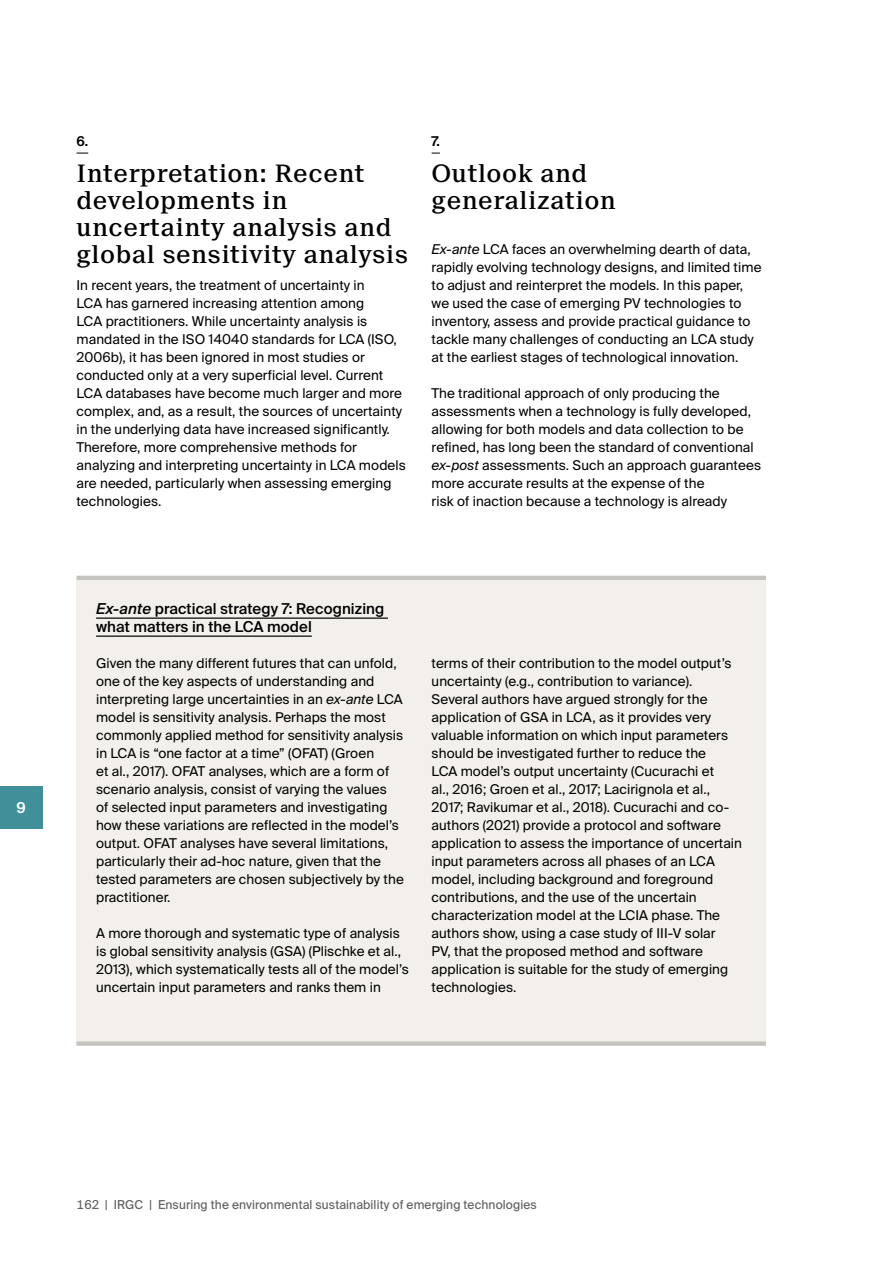
<style>
.page{position:relative;width:893px;height:1263px;background:#fff}
.page>*{position:absolute;margin:0;border:0;box-sizing:border-box;transform-origin:0 0}
.t1{font:500 24px/27px "Suisse Neue";letter-spacing:.02em;color:#000}
.t2{font:500 15px/18px "Suisse Intl";letter-spacing:.005em;color:#000}
.t3{font:600 15px "Suisse Intl";color:#fff}
.t4{font:13.5px/18px "Suisse Intl";letter-spacing:.005em;color:#000}
.t5{font:600 13.5px "Suisse Intl";color:#000}
.t6{font:12.3px "Suisse Intl";letter-spacing:.01em;color:#626261}
.s1{font-style:italic}
</style>
<div class="page">
<div style="left:77px;top:578px;width:689px;height:468px;background:#f3f0eb"></div>
<hr style="left:77px;top:576px;width:689px;height:4px;background:#c5c3bd">
<hr style="left:96px;top:617px;width:292px;height:2px;background:#000">
<hr style="left:96px;top:635px;width:216px;height:2px;background:#000">
<div style="left:77px;top:1041px;width:689px;height:5px;background:#c5c3bd"></div>
<div style="left:0;top:787px;width:43px;height:42px;background:#418f99"></div>
<p class="t3" style="left:17px;top:799px;width:11px">9</p>
<p class="t5" style="left:77px;top:133px;width:13px">6.</p>
<h1 class="t1" style="left:77px;top:160px;width:333px">Interpretation: Recent developments in uncertainty analysis and global sensitivity analysis</h1>
<p class="t4" style="left:77px;top:276px;width:331px">In recent years, the treatment of uncertainty in<br>LCA has garnered increasing attention among<br>LCA practitioners. While uncertainty analysis is mandated in the ISO 14040 standards for LCA (ISO, 2006b), it has been ignored in most studies or conducted only at a very superficial level. Current LCA databases have become much larger and more complex, and, as a result, the sources of uncertainty in the underlying data have increased significantly.<br>Therefore, more comprehensive methods for analyzing and interpreting uncertainty in LCA models are needed, particularly when assessing emerging technologies.</p>
<p class="t5" style="left:432px;top:133px;width:10px">7.</p>
<h1 class="t1" style="left:432px;top:160px;width:186px">Outlook and generalization</h1>
<p class="t4" style="left:432px;top:240px;width:331px"><span class="s1">Ex-ante</span> LCA faces an overwhelming dearth of data, rapidly evolving technology designs, and limited time to adjust and reinterpret the models. In this paper, we used the case of emerging PV technologies to inventory, assess and provide practical guidance to tackle many challenges of conducting an LCA study at the earliest stages of technological innovation.</p>
<p class="t4" style="left:432px;top:384px;width:331px">The traditional approach of only producing the assessments when a technology is fully developed, allowing for both models and data collection to be refined, has long been the standard of conventional <span class="s1">ex-post</span> assessments. Such an approach guarantees more accurate results at the expense of the<br>risk of inaction because a technology is already</p>
<p class="t2" style="left:96px;top:599px;width:290px"><span class="s1">Ex-ante</span> practical strategy 7: Recognizing what matters in the LCA model</p>
<p class="t4" style="left:96px;top:654px;width:309px">Given the many different futures that can unfold, one of the key aspects of understanding and interpreting large uncertainties in an <span class="s1">ex-ante</span> LCA model is sensitivity analysis. Perhaps the most commonly applied method for sensitivity analysis in LCA is “one factor at a time” (OFAT) (Groen<br>et al., 2017). OFAT analyses, which are a form of scenario analysis, consist of varying the values<br>of selected input parameters and investigating how these variations are reflected in the model’s output. OFAT analyses have several limitations, particularly their ad-hoc nature, given that the tested parameters are chosen subjectively by the practitioner.</p>
<p class="t4" style="left:96px;top:924px;width:314px">A more thorough and systematic type of analysis is global sensitivity analysis (GSA) (Plischke et al., 2013), which systematically tests all of the model’s uncertain input parameters and ranks them in</p>
<p class="t4" style="left:432px;top:654px;width:312px">terms of their contribution to the model output’s uncertainty (e.g., contribution to variance).<br>Several authors have argued strongly for the application of GSA in LCA, as it provides very valuable information on which input parameters should be investigated further to reduce the<br>LCA model’s output uncertainty (Cucurachi et<br>al., 2016; Groen et al., 2017; Lacirignola et al., 2017; Ravikumar et al., 2018). Cucurachi and co&shy;authors (2021) provide a protocol and software application to assess the importance of uncertain input parameters across all phases of an LCA model, including background and foreground contributions, and the use of the uncertain characterization model at the LCIA phase. The authors show, using a case study of III-V solar<br>PV, that the proposed method and software application is suitable for the study of emerging technologies.</p>
<p class="t6" style="left:77px;top:1198px;width:462px">162 | IRGC | Ensuring the environmental sustainability of emerging technologies</p>
</div>
